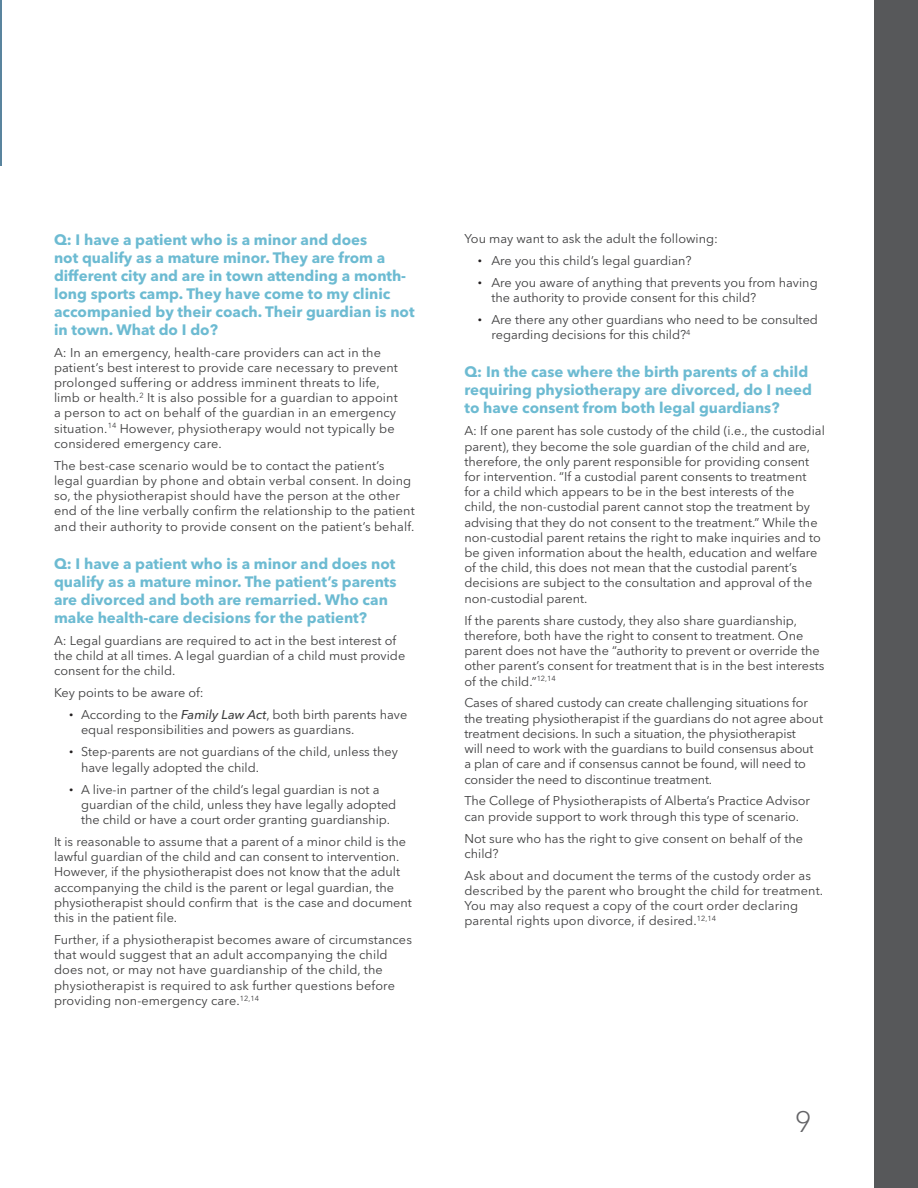
<style>
.page{position:relative;width:918px;height:1188px;background:#fff}
.page>*{position:absolute;margin:0;border:0;box-sizing:border-box;transform-origin:0 0}
.t1{font:300 29.25px "Avenir Next LT Pro";color:#636366}
.t2{font:700 15px/18px "Avenir Next LT Pro";color:#6dbbd2}
.t3{font:12.6px/15.1px "Avenir Next LT Pro";color:#3e3e3f}
.s1{font-weight:700;font-size:14.25px;color:#231f20}
.s2{font-weight:500;font-style:italic}
</style>
<div class="page">
<div style="left:875px;top:0;width:43px;height:1188px;background:#57585a"></div>
<hr style="left:0;top:0;width:1px;height:165px;background:#59849e">
<p class="t2" style="left:54px;top:230px;width:362px">Q: I have a patient who is a minor and does<br>not qualify as a mature minor. They are from a different city and are in town attending a month&shy;long sports camp. They have come to my clinic accompanied by their coach. Their guardian is not in town. What do I do?</p>
<p class="t3" style="left:54px;top:345px;width:345px">A: In an emergency, health-care providers can act in the patient’s best interest to provide care necessary to prevent prolonged suffering or address imminent threats to life, limb or health.<sup>2</sup> It is also possible for a guardian to appoint a person to act on behalf of the guardian in an emergency situation.<sup>14</sup> However, physiotherapy would not typically be considered emergency care.</p>
<p class="t3" style="left:54px;top:458px;width:362px">The best-case scenario would be to contact the patient’s legal guardian by phone and obtain verbal consent. In doing so, the physiotherapist should have the person at the other end of the line verbally confirm the relationship to the patient and their authority to provide consent on the patient’s behalf.</p>
<p class="t2" style="left:54px;top:555px;width:344px">Q: I have a patient who is a minor and does not qualify as a mature minor. The patient’s parents are divorced and both are remarried. Who can make health-care decisions for the patient?</p>
<p class="t3" style="left:54px;top:633px;width:353px">A: Legal guardians are required to act in the best interest of the child at all times. A legal guardian of a child must provide consent for the child.</p>
<p class="t3" style="left:54px;top:685px;width:151px">Key points to be aware of:</p>
<p class="t3" style="left:81px;top:707px;width:328px;text-indent:-12px"><span class="s1">·</span> According to the <span class="s2">Family Law Act</span>, both birth parents have equal responsibilities and powers as guardians.</p>
<p class="t3" style="left:81px;top:744px;width:318px;text-indent:-12px"><span class="s1">·</span> Step-parents are not guardians of the child, unless they have legally adopted the child.</p>
<p class="t3" style="left:81px;top:782px;width:317px;text-indent:-12px"><span class="s1">·</span> A live-in partner of the child’s legal guardian is not a guardian of the child, unless they have legally adopted the child or have a court order granting guardianship.</p>
<p class="t3" style="left:54px;top:834px;width:359px">It is reasonable to assume that a parent of a minor child is the lawful guardian of the child and can consent to intervention.<br>However, if the physiotherapist does not know that the adult accompanying the child is the parent or legal guardian, the physiotherapist should confirm that is the case and document this in the patient file.</p>
<p class="t3" style="left:54px;top:932px;width:359px">Further, if a physiotherapist becomes aware of circumstances that would suggest that an adult accompanying the child does not, or may not have guardianship of the child, the physiotherapist is required to ask further questions before providing non-emergency care.<sup>12,14</sup></p>
<p class="t3" style="left:464px;top:231px;width:255px">You may want to ask the adult the following:</p>
<p class="t3" style="left:478px;top:253px;width:215px"><span class="s1">·</span> Are you this child’s legal guardian?</p>
<p class="t3" style="left:491px;top:275px;width:328px;text-indent:-14px"><span class="s1">·</span> Are you aware of anything that prevents you from having the authority to provide consent for this child?</p>
<p class="t3" style="left:491px;top:312px;width:328px;text-indent:-14px"><span class="s1">·</span> Are there any other guardians who need to be consulted regarding decisions for this child?<sup>4</sup></p>
<p class="t2" style="left:464px;top:363px;width:349px">Q: In the case where the birth parents of a child requiring physiotherapy are divorced, do I need to have consent from both legal guardians?</p>
<p class="t3" style="left:464px;top:423px;width:362px">A: If one parent has sole custody of the child (i.e., the custodial parent), they become the sole guardian of the child and are, therefore, the only parent responsible for providing consent for intervention. “If a custodial parent consents to treatment for a child which appears to be in the best interests of the child, the non-custodial parent cannot stop the treatment by advising that they do not consent to the treatment.” While the non-custodial parent retains the right to make inquiries and to be given information about the health, education and welfare of the child, this does not mean that the custodial parent’s decisions are subject to the consultation and approval of the non-custodial parent.</p>
<p class="t3" style="left:464px;top:613px;width:362px">If the parents share custody, they also share guardianship, therefore, both have the right to consent to treatment. One parent does not have the “authority to prevent or override the other parent’s consent for treatment that is in the best interests of the child.”<sup>12,14</sup></p>
<p class="t3" style="left:464px;top:696px;width:360px">Cases of shared custody can create challenging situations for the treating physiotherapist if the guardians do not agree about treatment decisions. In such a situation, the physiotherapist<br>will need to work with the guardians to build consensus about a plan of care and if consensus cannot be found, will need to consider the need to discontinue treatment.</p>
<p class="t3" style="left:464px;top:794px;width:347px">The College of Physiotherapists of Alberta’s Practice Advisor can provide support to work through this type of scenario.</p>
<p class="t3" style="left:464px;top:831px;width:340px">Not sure who has the right to give consent on behalf of the child?</p>
<p class="t3" style="left:464px;top:868px;width:360px">Ask about and document the terms of the custody order as described by the parent who brought the child for treatment.<br>You may also request a copy of the court order declaring parental rights upon divorce, if desired.<sup>12,14</sup></p>
<h1 class="t1" style="left:795px;top:1105px;width:18px">9</h1>
</div>
